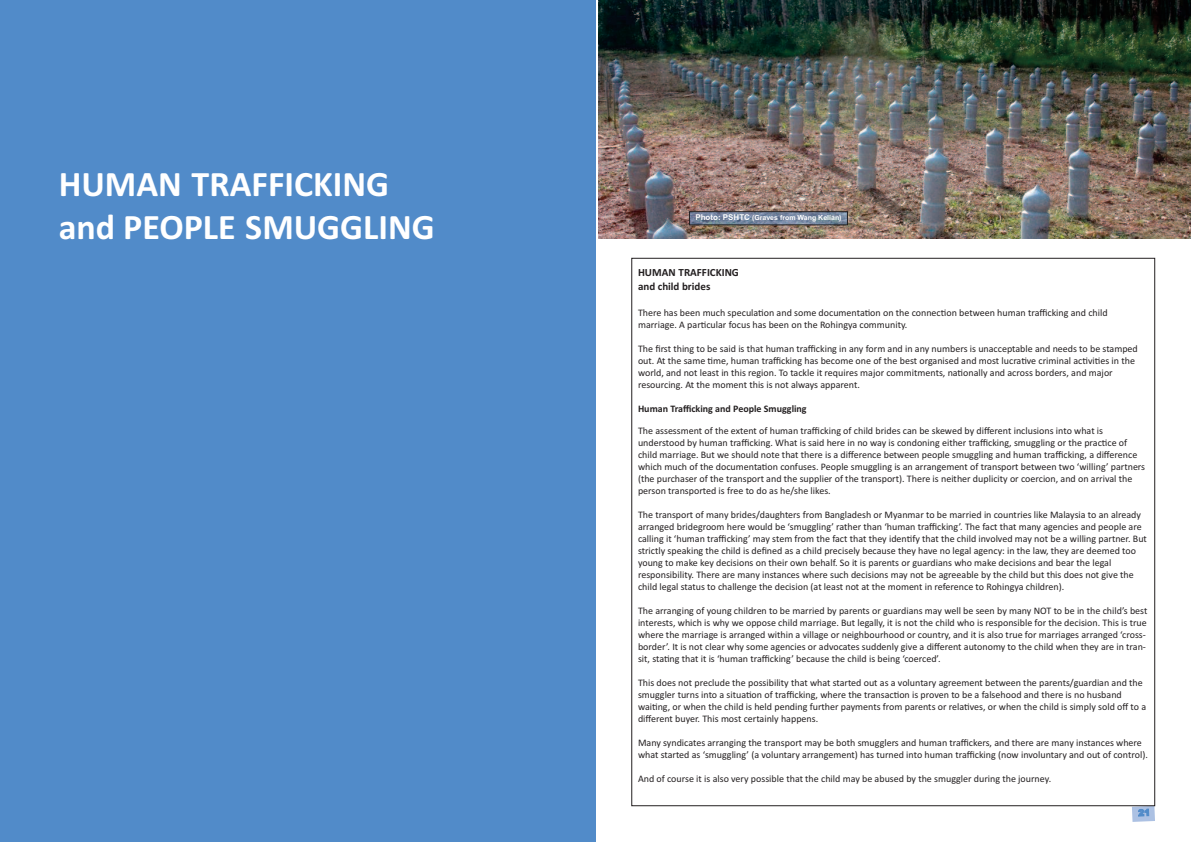
<style>
.page{position:relative;width:1191px;height:842px;background:#fff}
.page>*{position:absolute;margin:0;border:0;box-sizing:border-box;transform-origin:0 0}
.t1{font:700 36px/43.2px "Calibri";color:#fff}
.t2{font:700 11px/14px "Calibri";color:#231f20}
.t3{font:10px/12px "Calibri";color:#231f20}
.t4{font:700 10px "Calibri";color:#231f20}
.t5{font:700 7px "Arial";color:#fff}
.s1{font-size:8px}
</style>
<div class="page">
<div style="left:0;top:0;width:595px;height:842px;background:#518bc9"></div>
<img style="left:598px;top:0;width:593px;height:239px">
<div style="left:689px;top:212px;width:158px;height:13px;background:#518bc9;opacity:.52"></div>
<div style="left:689px;top:212px;width:158px;height:13px;border:1px solid #231f20"></div>
<svg style="left:1131px;top:806px;width:24px;height:16px"></svg>
<h1 class="t1" style="left:59px;top:162px;width:377px">HUMAN TRAFFICKING and PEOPLE SMUGGLING</h1>
<p class="t5" style="left:695px;top:214px;width:148px"><span class="s1">Photo: PSHTC</span> (Graves from Wang Kelian)</p>
<p class="t2" style="left:638px;top:265px;width:102px">HUMAN TRAFFICKING and child brides</p>
<p class="t3" style="left:638px;top:306px;width:471px">There has been much speculation and some documentation on the connection between human trafficking and child marriage. A particular focus has been on the Rohingya community.</p>
<p class="t3" style="left:638px;top:342px;width:501px">The first thing to be said is that human trafficking in any form and in any numbers is unacceptable and needs to be stamped out. At the same time, human trafficking has become one of the best organised and most lucrative criminal activities in the world, and not least in this region. To tackle it requires major commitments, nationally and across borders, and major resourcing. At the moment this is not always apparent.</p>
<p class="t4" style="left:638px;top:403px;width:170px">Human Trafficking and People Smuggling</p>
<p class="t3" style="left:638px;top:424px;width:509px">The assessment of the extent of human trafficking of child brides can be skewed by different inclusions into what is understood by human trafficking. What is said here in no way is condoning either trafficking, smuggling or the practice of child marriage. But we should note that there is a difference between people smuggling and human trafficking, a difference which much of the documentation confuses. People smuggling is an arrangement of transport between two ‘willing’ partners (the purchaser of the transport and the supplier of the transport). There is neither duplicity or coercion, and on arrival the person transported is free to do as he/she likes.</p>
<p class="t3" style="left:638px;top:508px;width:510px">The transport of many brides/daughters from Bangladesh or Myanmar to be married in countries like Malaysia to an already arranged bridegroom here would be ‘smuggling’ rather than ‘human trafficking’. The fact that many agencies and people are calling it ‘human trafficking’ may stem from the fact that they identify that the child involved may not be a willing partner. But strictly speaking the child is defined as a child precisely because they have no legal agency: in the law, they are deemed too young to make key decisions on their own behalf. So it is parents or guardians who make decisions and bear the legal responsibility. There are many instances where such decisions may not be agreeable by the child but this does not give the child legal status to challenge the decision (at least not at the moment in reference to Rohingya children).</p>
<p class="t3" style="left:638px;top:604px;width:511px">The arranging of young children to be married by parents or guardians may well be seen by many NOT to be in the child’s best interests, which is why we oppose child marriage. But legally, it is not the child who is responsible for the decision. This is true where the marriage is arranged within a village or neighbourhood or country, and it is also true for marriages arranged ‘cross&shy;border’. It is not clear why some agencies or advocates suddenly give a different autonomy to the child when they are in tran&shy;sit, stating that it is ‘human trafficking’ because the child is being ‘coerced’.</p>
<p class="t3" style="left:638px;top:676px;width:509px">This does not preclude the possibility that what started out as a voluntary agreement between the parents/guardian and the smuggler turns into a situation of trafficking, where the transaction is proven to be a falsehood and there is no husband waiting, or when the child is held pending further payments from parents or relatives, or when the child is simply sold off to a different buyer. This most certainly happens.</p>
<p class="t3" style="left:638px;top:736px;width:511px">Many syndicates arranging the transport may be both smugglers and human traffickers, and there are many instances where what started as ‘smuggling’ (a voluntary arrangement) has turned into human trafficking (now involuntary and out of control).</p>
<p class="t3" style="left:638px;top:772px;width:415px">And of course it is also very possible that the child may be abused by the smuggler during the journey.</p>
</div>
